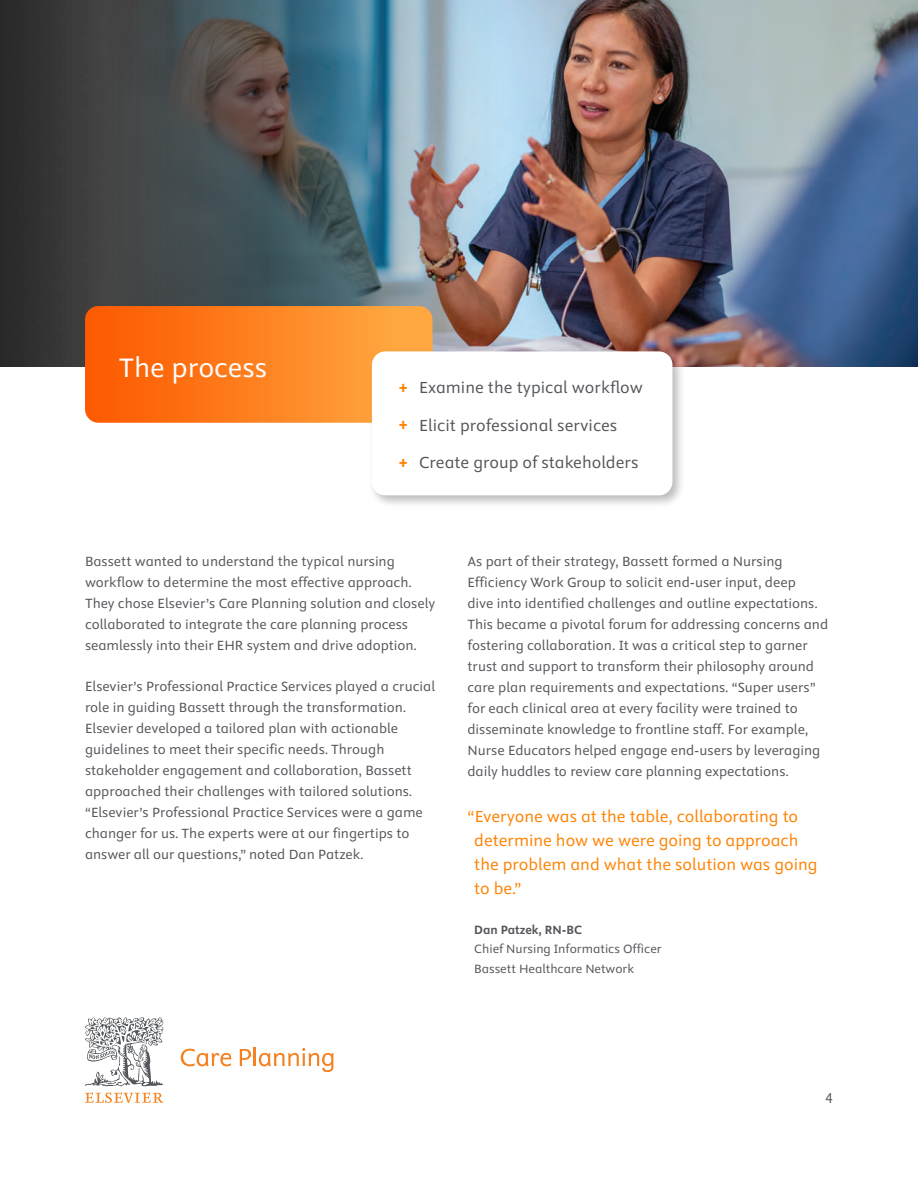
<style>
.page{position:relative;width:918px;height:1188px;background:#fff}
.page>*{position:absolute;margin:0;border:0;box-sizing:border-box;transform-origin:0 0}
.Header_1{font:30px "Elsevier Sans";color:#fff}
.In-line_quote{font:18px/24px "Elsevier Sans";color:#ff8200}
.t1{font:18px "Elsevier Sans";color:#54565a}
.Body_copy{font:15px/21px "Elsevier Sans";color:#54565a}
.t2{font:15px "Nexus Sans Offc Pro";color:#54565a}
.quote_attribution{font:13.5px/19.5px "Elsevier Sans";color:#54565a}
.s1{font-weight:700;color:#ff8200}
.s2{font-weight:700}
</style>
<div class="page">
<img style="left:855px;top:0;width:63px;height:366px">
<svg style="left:85px;top:1092px;width:78px;height:11px"></svg>
<svg style="left:85px;top:1017px;width:78px;height:69px"></svg>
<svg style="left:181px;top:1049px;width:50px;height:17px"></svg>
<svg style="left:240px;top:1048px;width:94px;height:24px"></svg>
<img style="left:0;top:0;width:855px;height:366px">
<svg style="left:85px;top:306px;width:348px;height:117px;background:#fd7d1e"></svg>
<div style="left:368px;top:348px;width:317px;height:160px;background:#231f20;opacity:.3"></div>
<div style="left:372px;top:351px;width:300px;height:144px;background:#fff;border-radius:14px"></div>
<p class="Header_1" style="left:119px;top:351px;width:150px">The process</p>
<p class="t1" style="left:399px;top:378px;width:246px"><span class="s1">+</span> Examine the typical workflow</p>
<p class="t1" style="left:399px;top:416px;width:220px"><span class="s1">+</span> Elicit professional services</p>
<p class="t1" style="left:399px;top:453px;width:241px"><span class="s1">+</span> Create group of stakeholders</p>
<p class="Body_copy" style="left:85px;top:551px;width:352px">Bassett wanted to understand the typical nursing workflow to determine the most effective approach.<br>They chose Elsevier’s Care Planning solution and closely collaborated to integrate the care planning process seamlessly into their EHR system and drive adoption.</p>
<p class="Body_copy" style="left:85px;top:676px;width:352px">Elsevier’s Professional Practice Services played a crucial role in guiding Bassett through the transformation.<br>Elsevier developed a tailored plan with actionable guidelines to meet their specific needs. Through stakeholder engagement and collaboration, Bassett approached their challenges with tailored solutions. “Elsevier’s Professional Practice Services were a game changer for us. The experts were at our fingertips to answer all our questions,” noted Dan Patzek.</p>
<p class="Body_copy" style="left:468px;top:551px;width:362px">As part of their strategy, Bassett formed a Nursing Efficiency Work Group to solicit end-user input, deep<br>dive into identified challenges and outline expectations.<br>This became a pivotal forum for addressing concerns and fostering collaboration. It was a critical step to garner trust and support to transform their philosophy around care plan requirements and expectations. “Super users” for each clinical area at every facility were trained to disseminate knowledge to frontline staff. For example, Nurse Educators helped engage end-users by leveraging daily huddles to review care planning expectations.</p>
<p class="In-line_quote" style="left:474px;top:805px;width:345px;text-indent:-7px">“Everyone was at the table, collaborating to determine how we were going to approach the problem and what the solution was going to be.”</p>
<p class="quote_attribution" style="left:474px;top:920px;width:189px"><span class="s2">Dan Patzek, RN-BC<br></span>Chief Nursing Informatics Officer<br>Bassett Healthcare Network</p>
<p class="t2" style="left:825px;top:1087px;width:9px">4</p>
</div>
